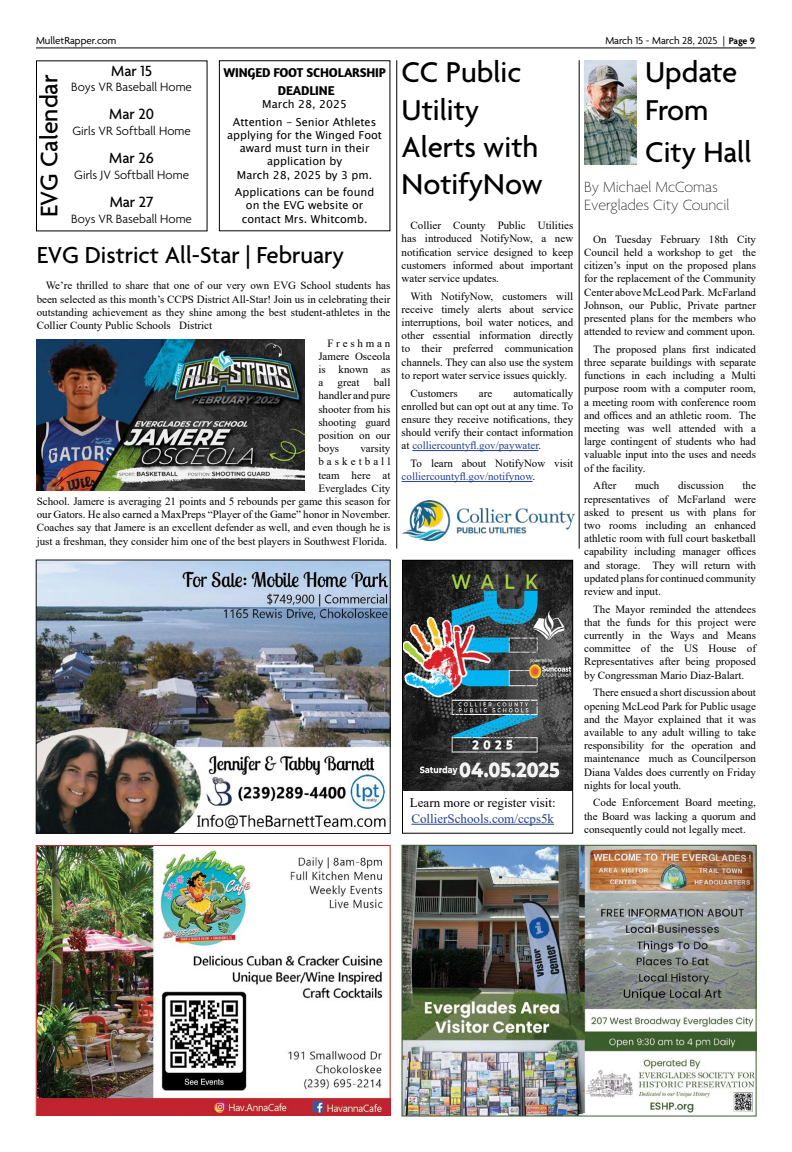
<style>
.page{position:relative;width:792px;height:1152px;background:#fff}
.page>*{position:absolute;margin:0;border:0;box-sizing:border-box;transform-origin:0 0}
.t1{font:500 31px/37.2px "Agenda";color:#000}
.t2{font:500 26px "Agenda";color:#000}
.t3{font:500 25px "Agenda";color:#000}
.t4{font:100 16px/18px "Agenda";color:#000}
.t5{font:500 16px "Agenda";color:#000}
.t6{font:300 13px "Agenda";color:#000}
.t7{font:700 13px/18px "Amaranth";letter-spacing:-.01em;color:#000;text-align:center}
.t8{font:13px "Times New Roman";color:#000}
.t9{font:13px "Times New Roman";color:#24408e}
.t10{font:11px/13.2px "Times New Roman";color:#000;text-align:justify}
.t11{font:11px/13.2px "Lucida Sans Unicode";color:#000;text-align:center}
.t12{font:11px/13.2px "Times New Roman";color:#24408e}
.t13{font:11px "Agenda";color:#000}
.t14{font:11px "Times New Roman";letter-spacing:.28em;color:#000}
.s1{font-weight:600;font-size:10px}
.s2{color:#24408e}
.s3{color:#000}
</style>
<div class="page">
<img style="left:584px;top:60px;width:52px;height:104px">
<hr style="left:412px;top:450px;width:126px;height:1px;background:#24408e">
<hr style="left:402px;top:481px;width:131px;height:1px;background:#24408e">
<img style="left:403px;top:500px;width:171px;height:40px">
<hr style="left:579px;top:60px;width:1px;height:489px;background:#000">
<img style="left:36px;top:339px;width:269px;height:152px">
<hr style="left:411px;top:824px;width:143px;height:1px;background:#24408e">
<img style="left:404px;top:562px;width:167px;height:229px">
<div style="left:402px;top:560px;width:171px;height:274px;border:1px solid #000"></div>
<img style="left:38px;top:562px;width:350px;height:270px">
<div style="left:36px;top:560px;width:354px;height:274px;border:1px solid #121212"></div>
<img style="left:38px;top:847px;width:351px;height:267px">
<div style="left:36px;top:845px;width:355px;height:271px;border:1px solid #c0232d"></div>
<img style="left:404px;top:847px;width:351px;height:268px">
<div style="left:402px;top:845px;width:355px;height:272px;border:1px solid #3c5d2c"></div>
<hr style="left:396px;top:60px;width:1px;height:489px;background:#000">
<hr style="left:36px;top:48px;width:720px;height:1px;background:#000">
<p class="t13" style="left:36px;top:34px;width:82px">MulletRapper.com</p>
<p class="t13" style="left:605px;top:34px;width:151px">March 15 - March 28, 2025 | <span class="s1">Page 9</span></p>
<h2 class="t2" style="left:35px;top:217px;width:144px;rotate:-90deg">EVG Calendar</h2>
<h3 class="t5" style="left:111px;top:62px;width:42px">Mar 15</h3>
<p class="t6" style="left:71px;top:80px;width:122px">Boys VR Baseball Home</p>
<h3 class="t5" style="left:109px;top:106px;width:46px">Mar 20</h3>
<p class="t6" style="left:72px;top:124px;width:120px">Girls VR Softball Home</p>
<h3 class="t5" style="left:109px;top:149px;width:46px">Mar 26</h3>
<p class="t6" style="left:74px;top:168px;width:116px">Girls JV Softball Home</p>
<h3 class="t5" style="left:110px;top:193px;width:45px">Mar 27</h3>
<p class="t6" style="left:71px;top:211px;width:122px">Boys VR Baseball Home</p>
<p class="t7" style="left:223px;top:63px;width:164px">WINGED FOOT SCHOLARSHIP<br>DEADLINE</p>
<p class="t11" style="left:233px;top:95px;width:145px;line-height:17.7px">March 28, 2025<br>Attention - Senior Athletes</p>
<p class="t11" style="left:227px;top:128px;width:156px">applying for the Winged Foot award must turn in their application by<br>March 28, 2025 by 3 pm.</p>
<p class="t11" style="left:235px;top:186px;width:141px">Applications can be found on the EVG website or contact Mrs. Whitcomb.</p>
<h3 class="t3" style="left:37px;top:241px;width:309px">EVG District All-Star | February</h3>
<p class="t10" style="left:37px;top:279px;width:355px;text-indent:9px">We’re thrilled to share that one of our very own EVG School students has been selected as this month’s CCPS District All-Star! Join us in celebrating their outstanding achievement as they shine among the best student-athletes in the Collier County Public Schools District</p>
<p class="t10" style="left:318px;top:336px;width:74px;text-indent:9px">Freshman Jamere Osceola is known as a</p>
<p class="t10" style="left:318px;top:376px;width:74px;text-indent:56px">ball handler and pure shooter from his shooting guard position on our boys</p>
<p class="t10" style="left:338px;top:376px;width:23px">great</p>
<p class="t10" style="left:360px;top:442px;width:31px">varsity</p>
<p class="t14" style="left:318px;top:454px;width:74px">basketball</p>
<p class="t10" style="left:318px;top:468px;width:74px">team here at</p>
<p class="t10" style="left:318px;top:481px;width:74px">Everglades City</p>
<p class="t10" style="left:37px;top:494px;width:355px">School. Jamere is averaging 21 points and 5 rebounds per game this season for</p>
<p class="t10" style="left:37px;top:508px;width:355px">our Gators. He also earned a MaxPreps “Player of the Game” honor in November.</p>
<p class="t10" style="left:37px;top:521px;width:355px">Coaches say that Jamere is an excellent defender as well, and even though he is</p>
<p class="t10" style="left:37px;top:534px;width:352px">just a freshman, they consider him one of the best players in Southwest Florida.</p>
<h1 class="t1" style="left:402px;top:56px;width:143px">CC Public<br>Utility<br>Alerts with<br>NotifyNow</h1>
<p class="t10" style="left:402px;top:219px;width:173px;text-indent:9px">Collier County Public Utilities has introduced NotifyNow, a new notification service designed to keep customers informed about important water service updates.</p>
<p class="t10" style="left:402px;top:289px;width:173px;text-indent:9px">With NotifyNow, customers will receive timely alerts about service interruptions, boil water notices, and other essential information directly to their preferred communication channels. They can also use the system to report water service issues quickly.</p>
<p class="t10" style="left:411px;top:386px;width:49px">Customers</p>
<p class="t10" style="left:479px;top:386px;width:15px">are</p>
<p class="t10" style="left:402px;top:386px;width:173px;text-indent:112px">automatically enrolled but can opt out at any time. To ensure they receive notifications, they should verify their contact information at <span class="s2">colliercountyfl.gov/paywater</span>.</p>
<p class="t12" style="left:402px;top:456px;width:173px;text-indent:9px"><span class="s3">To learn about NotifyNow visit </span>colliercountyfl.gov/notifynow<span class="s3">.</span></p>
<p class="t8" style="left:410px;top:794px;width:147px">Learn more or register visit:</p>
<p class="t9" style="left:411px;top:809px;width:144px">CollierSchools.com/ccps5k</p>
<h1 class="t1" style="left:645px;top:56px;width:94px">Update<br>From</h1>
<h1 class="t1" style="left:645px;top:135px;width:108px">City Hall</h1>
<h3 class="t4" style="left:584px;top:178px;width:147px">By Michael McComas<br>Everglades City Council</h3>
<p class="t10" style="left:584px;top:232px;width:173px;text-indent:9px">On Tuesday February 18th City Council held a workshop to get the citizen’s input on the proposed plans for the replacement of the Community Center above McLeod Park. McFarland Johnson, our Public, Private partner presented plans for the members who attended to review and comment upon.</p>
<p class="t10" style="left:584px;top:342px;width:173px;text-indent:9px">The proposed plans first indicated three separate buildings with separate functions in each including a Multi purpose room with a computer room, a meeting room with conference room and offices and an athletic room. The meeting was well attended with a large contingent of students who had valuable input into the uses and needs of the facility.</p>
<p class="t10" style="left:593px;top:479px;width:25px">After</p>
<p class="t10" style="left:635px;top:479px;width:26px">much</p>
<p class="t10" style="left:678px;top:479px;width:47px">discussion</p>
<p class="t10" style="left:584px;top:479px;width:173px;text-indent:158px">the representatives of McFarland were asked to present us with plans for two rooms including an enhanced athletic room with full court basketball capability including manager offices and storage. They will return with updated plans for continued community review and input.</p>
<p class="t10" style="left:584px;top:602px;width:173px;text-indent:9px">The Mayor reminded the attendees that the funds for this project were currently in the Ways and Means committee of the US House of Representatives after being proposed by Congressman Mario Diaz-Balart.</p>
<p class="t10" style="left:584px;top:686px;width:173px;text-indent:9px">There ensued a short discussion about opening McLeod Park for Public usage and the Mayor explained that it was available to any adult willing to take responsibility for the operation and maintenance much as Councilperson Diana Valdes does currently on Friday nights for local youth.</p>
<p class="t10" style="left:584px;top:796px;width:173px;text-indent:9px">Code Enforcement Board meeting, the Board was lacking a quorum and consequently could not legally meet.</p>
</div>
